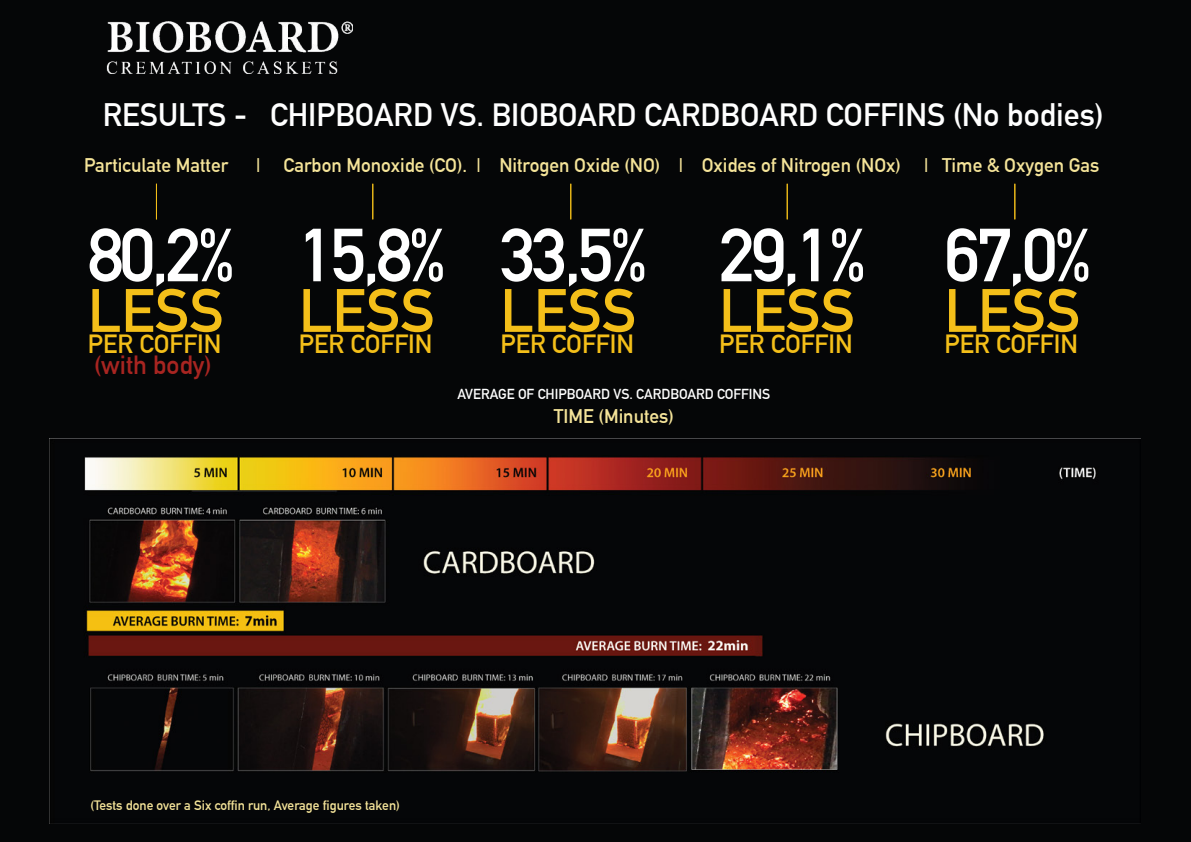
<style>
.page{position:relative;width:1191px;height:842px;background:#050607}
.page>*{position:absolute;margin:0;border:0;box-sizing:border-box;transform-origin:0 0}
.t1{font:700 73.8px "DIN Alternate";letter-spacing:-.05em;color:#fff}
.t2{font:700 60.1px "DIN Alternate";color:#f4bf19}
.t3{font:700 31.8px "DIN Alternate";color:#fff}
.t4{font:700 25.8px "DIN Alternate";color:#f4bf19}
.t5{font:700 25.8px "DIN Alternate";color:#a82521}
.t6{font:700 19.4px "DIN Alternate";color:#f5e499}
.t7{font:700 14.2px "DIN Alternate";color:#fff}
.t8{font:700 13.4px "DIN Alternate";color:#f5e499}
.s1{font-style:inherit}
</style>
<div class="page">
<img style="left:50px;top:438px;width:1090px;height:334px">
<hr style="left:156px;top:184px;width:1px;height:35px;background:#f4bf19">
<hr style="left:372px;top:184px;width:1px;height:35px;background:#f4bf19">
<hr style="left:570px;top:184px;width:1px;height:35px;background:#f4bf19">
<hr style="left:786px;top:184px;width:1px;height:35px;background:#f4bf19">
<hr style="left:1014px;top:184px;width:1px;height:35px;background:#f4bf19">
<img style="left:106px;top:22px;width:246px;height:51px">
<h3 class="t3" style="left:103px;top:104px;width:1002px">RESUL<span class="s1">TS -</span> CHIPBOARD VS. <span class="s1">BIOBOARD CARDBOARD</span> COFFINS (No bodies)</h3>
<p class="t6" style="left:84px;top:158px;width:145px">Particulate Matter</p>
<p class="t6" style="left:256px;top:158px;width:845px">| Carbon Monoxide (CO). | Nitrogen Oxide (NO) | Oxides of Nitrogen (NOx) | Time &amp; Oxygen Gas</p>
<h1 class="t1" style="left:88px;top:228px;width:149px">80,2%</h1>
<h2 class="t2" style="left:88px;top:289px;width:137px">LESS</h2>
<h3 class="t4" style="left:88px;top:334px;width:135px">PER COFFIN</h3>
<h3 class="t5" style="left:94px;top:355px;width:119px">(with body)</h3>
<h1 class="t1" style="left:299px;top:228px;width:149px">15,8%</h1>
<h2 class="t2" style="left:299px;top:289px;width:137px">LESS</h2>
<h3 class="t4" style="left:299px;top:334px;width:135px">PER COFFIN</h3>
<h1 class="t1" style="left:500px;top:228px;width:149px">33,5%</h1>
<h2 class="t2" style="left:500px;top:289px;width:137px">LESS</h2>
<h3 class="t4" style="left:500px;top:334px;width:135px">PER COFFIN</h3>
<h1 class="t1" style="left:719px;top:228px;width:149px">29,1%</h1>
<h2 class="t2" style="left:719px;top:289px;width:137px">LESS</h2>
<h3 class="t4" style="left:719px;top:334px;width:135px">PER COFFIN</h3>
<p class="t7" style="left:457px;top:389px;width:314px">AVERAGE OF CHIPBOARD VS. CARDBOARD COFFINS</p>
<p class="t6" style="left:554px;top:409px;width:121px">TIME (Minutes)</p>
<h1 class="t1" style="left:944px;top:228px;width:149px">67,0%</h1>
<h2 class="t2" style="left:944px;top:289px;width:137px">LESS</h2>
<h3 class="t4" style="left:944px;top:334px;width:135px">PER COFFIN</h3>
<p class="t8" style="left:90px;top:800px;width:311px">(Tests done over a Six coffin run, Average figures taken)</p>
</div>
